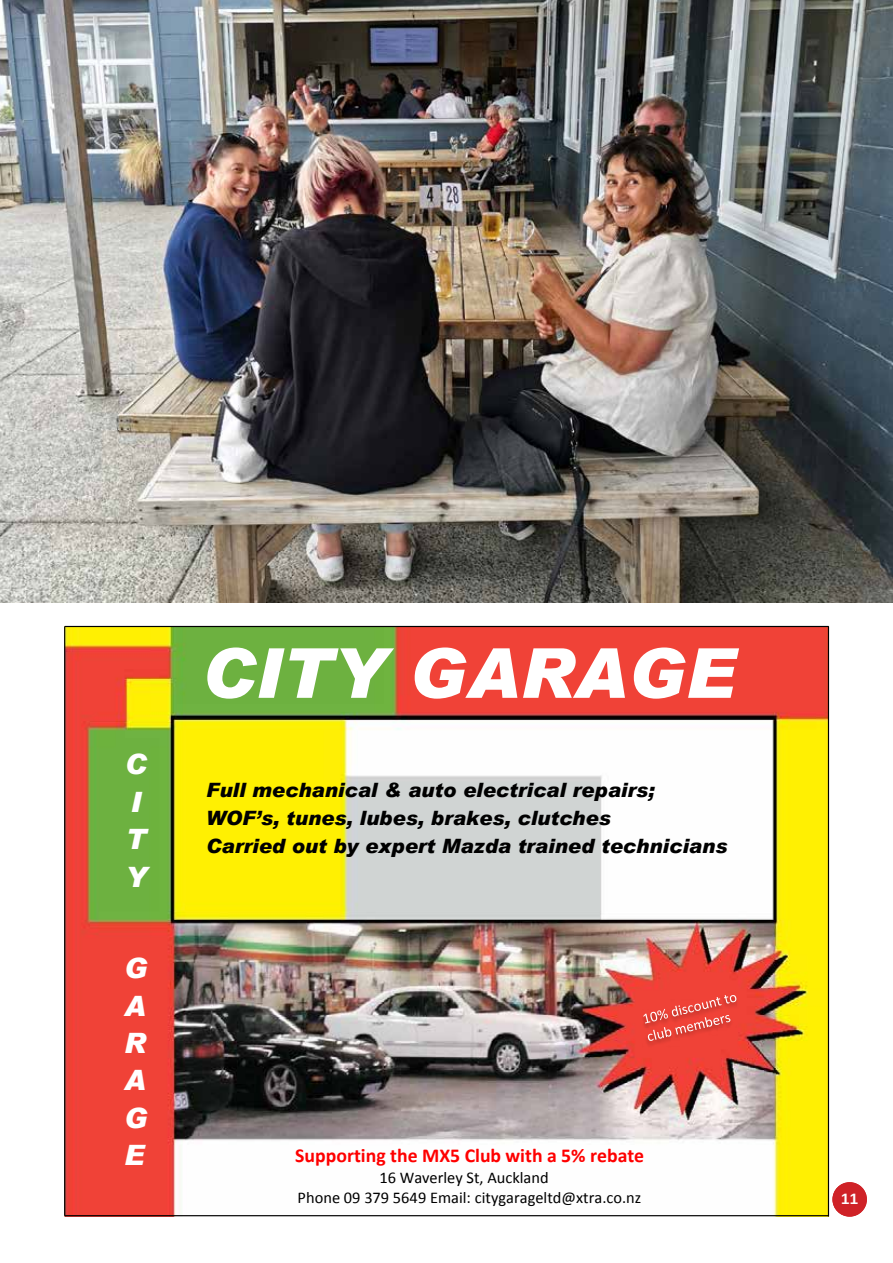
<style>
.page{position:relative;width:893px;height:1263px;background:#fff}
.page>*{position:absolute;margin:0;border:0;box-sizing:border-box;transform-origin:0 0}
.t1{font:900 69.15px "Arial";color:#fff}
.t2{font:900 28.05px/37.5px "Arial";color:#fff}
.t3{font:900 19.8px/27.9px "Arial";color:#000}
.t4{font:700 19.8px "Calibri";color:#f00}
.t5{font:16.35px/20.1px "Calibri";color:#000}
.t6{font:700 15px "Arimo";color:#fff}
</style>
<div class="page">
<div style="left:832px;top:1182px;width:35px;height:34px;background:#cf2227;border-radius:50%"></div>
<img style="left:65px;top:627px;width:763px;height:588px">
<img style="left:624px;top:980px;width:143px;height:76px">
<img style="left:629px;top:983px;width:133px;height:65px">
<svg style="left:643px;top:995px;width:93px;height:46px;background:#ea554b"></svg>
<hr style="left:65px;top:1215px;width:764px;height:1px;background:#000">
<hr style="left:64px;top:626px;width:1px;height:590px;background:#000">
<hr style="left:65px;top:626px;width:764px;height:1px;background:#000">
<hr style="left:828px;top:626px;width:1px;height:590px;background:#000">
<img style="left:0;top:0;width:893px;height:603px">
<h2 class="t2" style="left:125px;top:745px;width:23px">C<br>I<br>T<br>Y</h2>
<h2 class="t2" style="left:125px;top:932px;width:23px">I<br>T<br>Y</h2>
<h2 class="t2" style="left:124px;top:948px;width:25px;text-align:justify">G A R A G E</h2>
<h1 class="t1" style="left:201px;top:630px;width:535px">CITY GARAGE</h1>
<p class="t3" style="left:206px;top:776px;width:523px">Full mechanical &amp; auto electrical repairs;<br>WOF’s, tunes, lubes, brakes, clutches<br>Carried out by expert Mazda trained technicians</p>
<p class="t4" style="left:295px;top:1141px;width:350px">Supporting the MX5 Club with a 5% rebate</p>
<p class="t5" style="left:298px;top:1167px;width:345px;text-indent:82px">16 Waverley St, Auckland<br>Phone 09 379 5649 Email: citygarageltd@xtra.co.nz</p>
<p class="t6" style="left:841px;top:1188px;width:19px">11</p>
</div>
